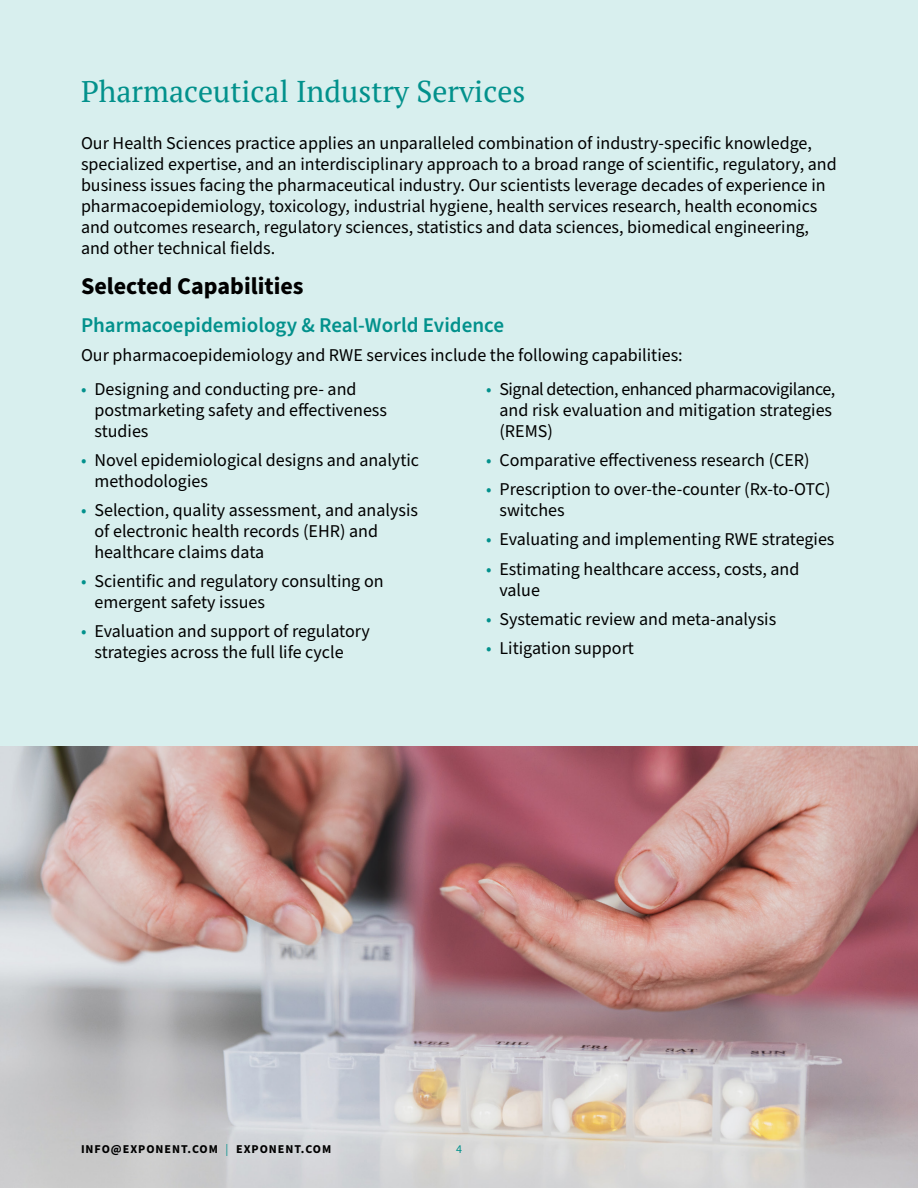
<style>
.page{position:relative;width:918px;height:1188px;background:#d8efee}
.page>*{position:absolute;margin:0;border:0;box-sizing:border-box;transform-origin:0 0}
.t1{font:30px "PT Serif";color:#02918c}
.t2{font:700 24px "Source Sans Pro";color:#000}
.t3{font:600 21px "Source Sans Pro";color:#02918c}
.t4{font:18px/21px "Source Sans Pro";color:#000}
.t5{font:18px/21px "Source Sans Pro";letter-spacing:-.025em;color:#000}
.t6{font:700 12px "Source Sans Pro";letter-spacing:.08em;color:#000}
.t7{font:12px "Source Sans Pro";color:#02918c}
.s1{font-family:"Source Sans Variable";color:#02918c}
.s2{font-weight:400;color:#02918c}
</style>
<div class="page">
<img style="left:0;top:746px;width:918px;height:442px">
<h1 class="t1" style="left:81px;top:72px;width:446px">Pharmaceutical Industry Services</h1>
<p class="t4" style="left:81px;top:133px;width:757px">Our Health Sciences practice applies an unparalleled combination of industry-specific knowledge, specialized expertise, and an interdisciplinary approach to a broad range of scientific, regulatory, and business issues facing the pharmaceutical industry. Our scientists leverage decades of experience in pharmacoepidemiology, toxicology, industrial hygiene, health services research, health economics and outcomes research, regulatory sciences, statistics and data sciences, biomedical engineering, and other technical fields.</p>
<h2 class="t2" style="left:81px;top:270px;width:224px">Selected Capabilities</h2>
<p class="t3" style="left:81px;top:311px;width:425px">Pharmacoepidemiology &amp; Real-World Evidence</p>
<p class="t4" style="left:81px;top:345px;width:603px">Our pharmacoepidemiology and RWE services include the following capabilities:</p>
<p class="t4" style="left:94px;top:379px;width:294px;text-indent:-14px"><span class="s1">•</span> Designing and conducting pre- and postmarketing safety and effectiveness studies</p>
<p class="t4" style="left:94px;top:450px;width:326px;text-indent:-14px"><span class="s1">•</span> Novel epidemiological designs and analytic methodologies</p>
<p class="t4" style="left:94px;top:500px;width:325px;text-indent:-14px"><span class="s1">•</span> Selection, quality assessment, and analysis of electronic health records (EHR) and healthcare claims data</p>
<p class="t4" style="left:94px;top:571px;width:291px;text-indent:-14px"><span class="s1">•</span> Scientific and regulatory consulting on emergent safety issues</p>
<p class="t4" style="left:94px;top:622px;width:277px;text-indent:-14px"><span class="s1">•</span> Evaluation and support of regulatory strategies across the full life cycle</p>
<p class="t5" style="left:500px;top:379px;width:337px;text-indent:-14px"><span class="s1">•</span> Signal detection, enhanced pharmacovigilance, and risk evaluation and mitigation strategies (REMS)</p>
<p class="t4" style="left:486px;top:450px;width:325px"><span class="s1">•</span> Comparative effectiveness research (CER)</p>
<p class="t4" style="left:500px;top:479px;width:333px;text-indent:-14px"><span class="s1">•</span> Prescription to over-the-counter (Rx-to-OTC) switches</p>
<p class="t4" style="left:486px;top:530px;width:350px"><span class="s1">•</span> Evaluating and implementing RWE strategies</p>
<p class="t4" style="left:500px;top:559px;width:301px;text-indent:-14px"><span class="s1">•</span> Estimating healthcare access, costs, and value</p>
<p class="t4" style="left:486px;top:609px;width:292px"><span class="s1">•</span> Systematic review and meta-analysis</p>
<p class="t4" style="left:486px;top:638px;width:150px"><span class="s1">•</span> Litigation support</p>
<p class="t6" style="left:81px;top:1141px;width:252px">INFO@EXPONENT.COM <span class="s2">|</span> EXPONENT.COM</p>
<p class="t7" style="left:456px;top:1141px;width:7px">4</p>
</div>
